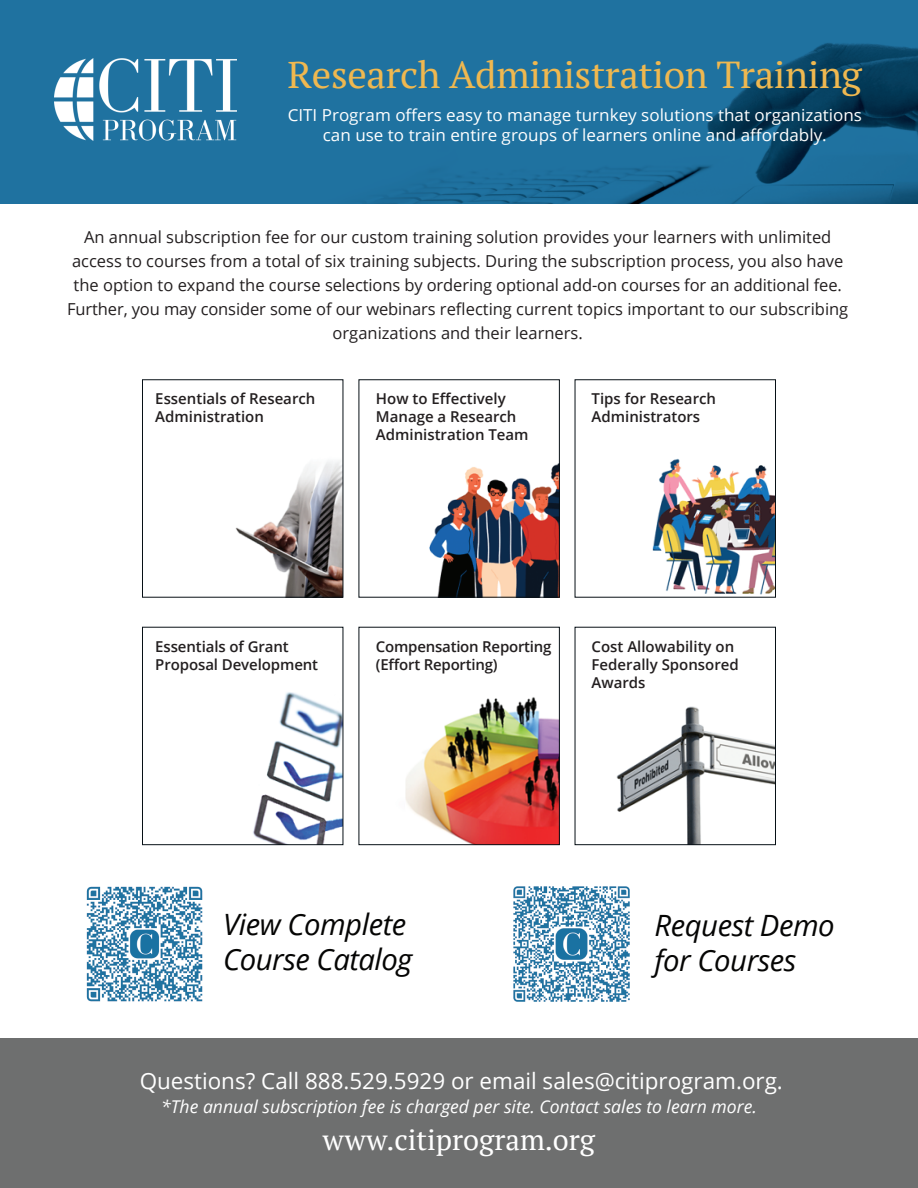
<style>
.page{position:relative;width:918px;height:1188px;background:#fff}
.page>*{position:absolute;margin:0;border:0;box-sizing:border-box;transform-origin:0 0}
.t1{font:37.5px "PT Serif";letter-spacing:-.01em;color:#efb850}
.t2{font:italic 29.4px/35.2px "Open Sans";letter-spacing:-.015em;color:#050504}
.t3{font:28.8px "PT Serif";color:#fff}
.t4{font:22.35px "Open Sans";color:#fff}
.t5{font:italic 17.55px "Open Sans";color:#fff}
.t6{font:16.5px/24px "Open Sans";color:#231f20;text-align:center}
.t7{font:16.5px/19.8px "Open Sans";color:#fff;text-align:center}
.t8{font:600 15px/18px "Open Sans";color:#231f20}
</style>
<div class="page">
<img style="left:513px;top:886px;width:117px;height:116px">
<img style="left:86px;top:886px;width:117px;height:116px">
<img style="left:616px;top:706px;width:158px;height:137px">
<img style="left:343px;top:668px;width:215px;height:177px">
<img style="left:253px;top:692px;width:88px;height:151px">
<img style="left:574px;top:436px;width:200px;height:161px">
<img style="left:343px;top:441px;width:215px;height:156px">
<img style="left:235px;top:461px;width:106px;height:134px">
<div style="left:0;top:0;width:918px;height:204px;background:#1f72a0"></div>
<img style="left:120px;top:43px;width:798px;height:161px">
<div style="left:142px;top:380px;width:201px;height:217px;border:1px solid #071016"></div>
<div style="left:359px;top:380px;width:201px;height:217px;border:1px solid #071016"></div>
<div style="left:0;top:1039px;width:918px;height:149px;background:#6e6f6f"></div>
<img style="left:54px;top:58px;width:182px;height:82px">
<div style="left:142px;top:627px;width:201px;height:218px;border:1px solid #071016"></div>
<div style="left:359px;top:627px;width:201px;height:218px;border:1px solid #071016"></div>
<div style="left:575px;top:627px;width:201px;height:218px;border:1px solid #071016"></div>
<h1 class="t1" style="left:288px;top:50px;width:576px">Research Administration Training</h1>
<p class="t7" style="left:288px;top:105px;width:576px">CITI Program offers easy to manage turnkey solutions that organizations can use to train entire groups of learners online and affordably.</p>
<p class="t6" style="left:67px;top:225px;width:783px">An annual subscription fee for our custom training solution provides your learners with unlimited access to courses from a total of six training subjects. During the subscription process, you also have the option to expand the course selections by ordering optional add-on courses for an additional fee.<br>Further, you may consider some of our webinars reflecting current topics important to our subscribing organizations and their learners.</p>
<p class="t8" style="left:155px;top:390px;width:162px">Essentials of Research<br>Administration</p>
<p class="t8" style="left:376px;top:390px;width:154px">How to Effectively<br>Manage a Research<br>Administration Team</p>
<p class="t8" style="left:592px;top:390px;width:126px">Tips for Research<br>Administrators</p>
<p class="t8" style="left:155px;top:637px;width:164px">Essentials of Grant<br>Proposal Development</p>
<p class="t8" style="left:376px;top:637px;width:177px">Compensation Reporting (Effort Reporting)</p>
<p class="t8" style="left:592px;top:637px;width:149px">Cost Allowability on<br>Federally Sponsored<br>Awards</p>
<h2 class="t2" style="left:223px;top:905px;width:191px">View Complete<br>Course Catalog</h2>
<h2 class="t2" style="left:655px;top:907px;width:182px">Request Demo for Courses</h2>
<h3 class="t4" style="left:140px;top:1065px;width:645px">Questions? Call 888.529.5929 or email sales@citiprogram.org.</h3>
<p class="t5" style="left:161px;top:1094px;width:597px">*The annual subscription fee is charged per site. Contact sales to learn more.</p>
<h3 class="t3" style="left:323px;top:1121px;width:274px">www.citiprogram.org</h3>
</div>
